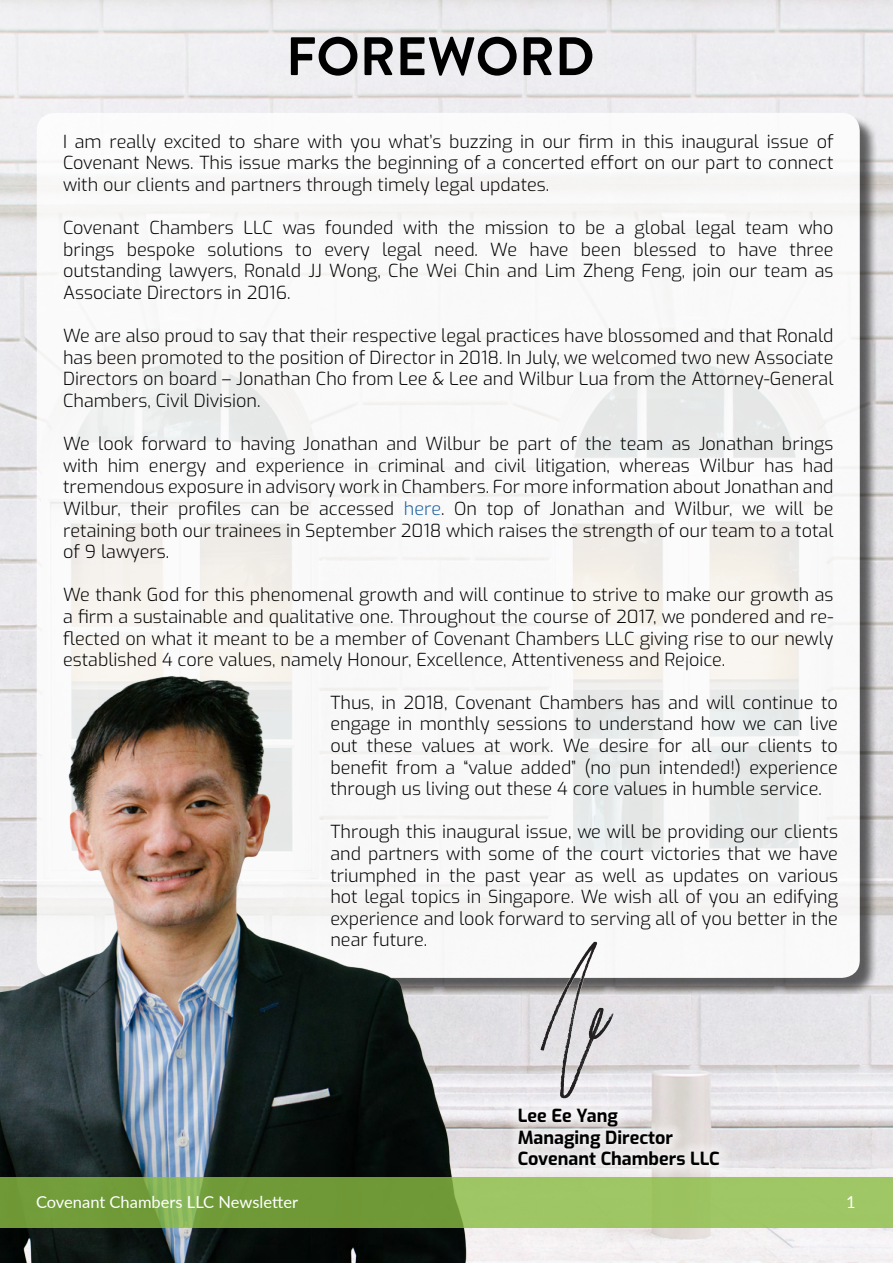
<style>
.page{position:relative;width:893px;height:1263px;background:#fff}
.page>*{position:absolute;margin:0;border:0;box-sizing:border-box;transform-origin:0 0}
.t1{font:700 54px "Brandon Grotesque";color:#000}
.t2{font:300 18px/21.6px "Exo";color:#000;text-align:justify}
.t3{font:700 18px/21.6px "Exo";color:#000}
.t4{font:16.5px "Lato";color:#fff}
.s1{color:#175d9e}
</style>
<div class="page">
<img style="left:0;top:1px;width:893px;height:1262px">
<div style="left:39px;top:115px;width:839px;height:882px;background:#000;opacity:.75"></div>
<div style="left:37px;top:113px;width:823px;height:865px;background:#fff;border-radius:18px"></div>
<svg style="left:508px;top:1098px;width:222px;height:78px;fill:#eceaea"></svg>
<img style="left:0;top:668px;width:477px;height:595px">
<svg style="left:0;top:1177px;width:893px;height:50px;background:#87b04e"></svg>
<img style="left:538px;top:941px;width:79px;height:163px">
<p class="t1" style="left:286px;top:19px;width:310px">FOREWORD</p>
<p class="t2" style="left:63px;top:129px;width:772px">I am really excited to share with you what’s buzzing in our firm in this inaugural issue of Covenant News. This issue marks the beginning of a concerted effort on our part to connect with our clients and partners through timely legal updates.</p>
<p class="t2" style="left:63px;top:216px;width:772px">Covenant Chambers LLC was founded with the mission to be a global legal team who brings bespoke solutions to every legal need. We have been blessed to have three outstanding lawyers, Ronald JJ Wong, Che Wei Chin and Lim Zheng Feng, join our team as Associate Directors in 2016.</p>
<p class="t2" style="left:63px;top:324px;width:772px">We are also proud to say that their respective legal practices have blossomed and that Ronald has been promoted to the position of Director in 2018. In July, we welcomed two new Associate Directors on board – Jonathan Cho from Lee &amp; Lee and Wilbur Lua from the Attorney-General Chambers, Civil Division.</p>
<p class="t2" style="left:63px;top:432px;width:772px">We look forward to having Jonathan and Wilbur be part of the team as Jonathan brings with him energy and experience in criminal and civil litigation, whereas Wilbur has had tremendous exposure in advisory work in Chambers. For more information about Jonathan and Wilbur, their profiles can be accessed <span class="s1">here</span>. On top of Jonathan and Wilbur, we will be retaining both our trainees in September 2018 which raises the strength of our team to a total of 9 lawyers.</p>
<p class="t2" style="left:63px;top:583px;width:772px">We thank God for this phenomenal growth and will continue to strive to make our growth as a firm a sustainable and qualitative one. Throughout the course of 2017, we pondered and re&shy;flected on what it meant to be a member of Covenant Chambers LLC giving rise to our newly established 4 core values, namely Honour, Excellence, Attentiveness and Rejoice.</p>
<p class="t2" style="left:330px;top:690px;width:509px">Thus, in 2018, Covenant Chambers has and will continue to engage in monthly sessions to understand how we can live out these values at work. We desire for all our clients to benefit from a “value added” (no pun intended!) experience through us living out these 4 core values in humble service.</p>
<p class="t2" style="left:330px;top:820px;width:509px">Through this inaugural issue, we will be providing our clients and partners with some of the court victories that we have triumphed in the past year as well as updates on various hot legal topics in Singapore. We wish all of you an edifying experience and look forward to serving all of you better in the near future.</p>
<p class="t3" style="left:518px;top:1103px;width:203px">Lee Ee Yang<br>Managing Director<br>Covenant Chambers LLC</p>
<p class="t4" style="left:36px;top:1190px;width:264px">Covenant Chambers LLC Newsletter</p>
<p class="t4" style="left:846px;top:1190px;width:11px">1</p>
</div>
